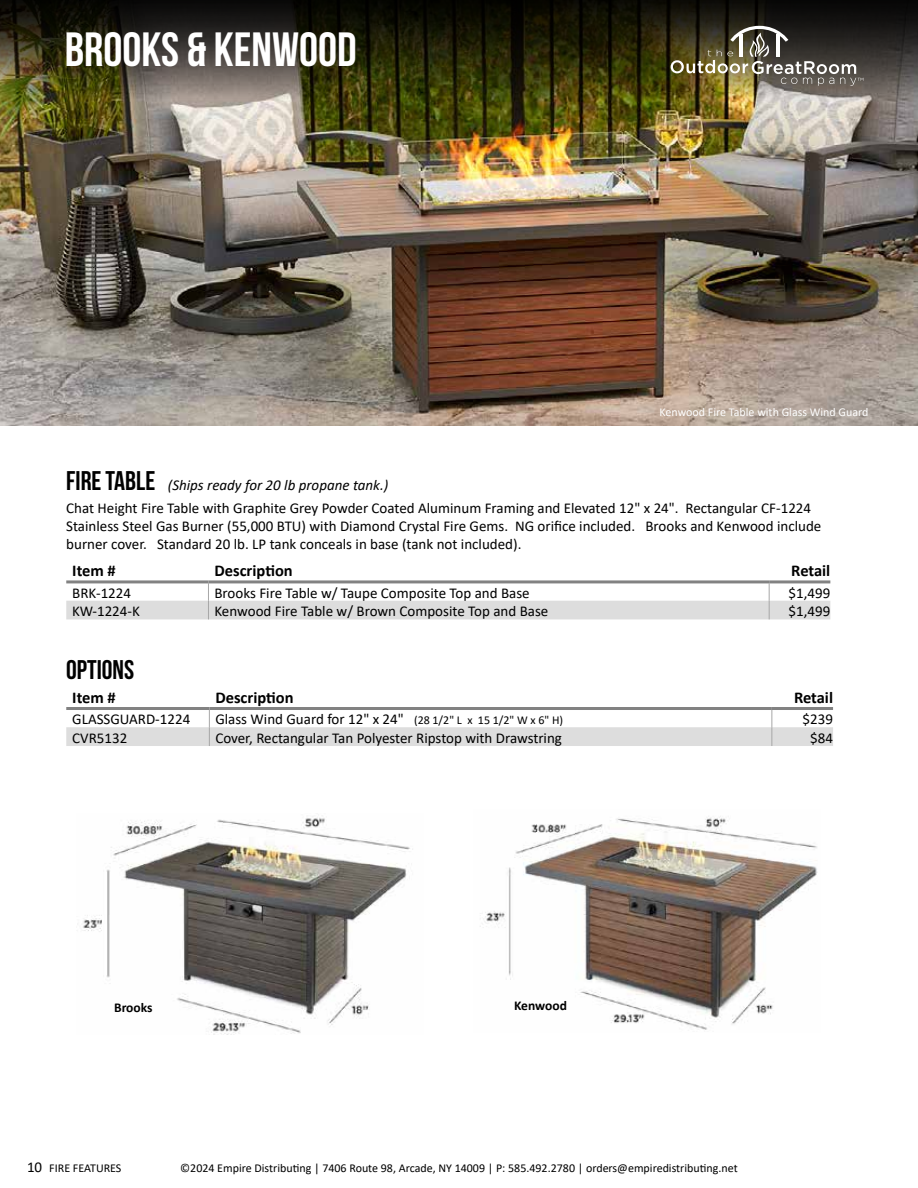
<style>
.page{position:relative;width:918px;height:1188px;background:#fff}
.page>*{position:absolute;margin:0;border:0;box-sizing:border-box;transform-origin:0 0}
.t1{font:48px "Bebas Neue";color:#fff}
.t2{font:27px "Bebas Neue";color:#000}
.t3{font:700 16.5px "Calibri";color:#000}
.t4{font:15px/18px "Calibri";color:#000}
.t5{font:italic 15px "Calibri";color:#000}
.t6{font:700 13.5px "Calibri";color:#000}
.t7{font:12px "Calibri";color:#000}
.t8{font:12px "Calibri";color:#fff}
.s1{font-family:"Bebas Neue";font-style:normal;font-size:27px}
.s2{font-size:12px}
.s3{font-size:15px}
</style>
<div class="page">
<img style="left:0;top:0;width:918px;height:426px">
<img style="left:671px;top:24px;width:192px;height:62px">
<svg style="left:66px;top:583px;width:764px;height:36px"></svg>
<hr style="left:66px;top:580px;width:142px;height:3px;background:#828282">
<hr style="left:208px;top:580px;width:561px;height:3px;background:#828282">
<hr style="left:769px;top:580px;width:61px;height:3px;background:#828282">
<svg style="left:66px;top:710px;width:767px;height:36px"></svg>
<hr style="left:66px;top:707px;width:143px;height:3px;background:#828282">
<hr style="left:209px;top:707px;width:563px;height:3px;background:#828282">
<hr style="left:772px;top:707px;width:61px;height:3px;background:#828282">
<img style="left:480px;top:816px;width:338px;height:214px">
<img style="left:83px;top:816px;width:330px;height:218px">
<h1 class="t1" style="left:65px;top:24px;width:293px">BROOKS &amp; KENWOOD</h1>
<p class="t5" style="left:66px;top:475px;width:324px"><span class="s1">FIRE TABLE</span> (Ships ready for 20 lb propane tank.)</p>
<p class="t8" style="left:660px;top:403px;width:210px">Kenwood Fire Table with Glass Wind Guard</p>
<p class="t4" style="left:66px;top:499px;width:757px">Chat Height Fire Table with Graphite Grey Powder Coated Aluminum Framing and Elevated 12" x 24". Rectangular CF-1224<br>Stainless Steel Gas Burner (55,000 BTU) with Diamond Crystal Fire Gems. NG orifice included. Brooks and Kenwood include burner cover. Standard 20 lb. LP tank conceals in base (tank not included).</p>
<p class="t3" style="left:72px;top:559px;width:45px">Item #</p>
<p class="t3" style="left:214px;top:559px;width:80px">Description</p>
<p class="t3" style="left:791px;top:559px;width:41px">Retail</p>
<p class="t4" style="left:72px;top:583px;width:60px">BRK-1224</p>
<p class="t4" style="left:214px;top:583px;width:317px">Brooks Fire Table w/ Taupe Composite Top and Base</p>
<p class="t4" style="left:789px;top:583px;width:43px">$1,499</p>
<p class="t4" style="left:72px;top:602px;width:69px">KW-1224-K</p>
<p class="t4" style="left:214px;top:602px;width:335px">Kenwood Fire Table w/ Brown Composite Top and Base</p>
<p class="t4" style="left:789px;top:602px;width:43px">$1,499</p>
<h2 class="t2" style="left:66px;top:655px;width:69px">OPTIONS</h2>
<p class="t3" style="left:72px;top:685px;width:45px">Item #</p>
<p class="t3" style="left:215px;top:685px;width:80px">Description</p>
<p class="t3" style="left:794px;top:685px;width:41px">Retail</p>
<p class="t4" style="left:72px;top:710px;width:120px">GLASSGUARD-1224</p>
<p class="t4" style="left:215px;top:710px;width:349px">Glass Wind Guard for 12" x 24" <span class="s2">(28 1/2" L x 15 1/2" W x 6" H)</span></p>
<p class="t4" style="left:803px;top:710px;width:32px">$239</p>
<p class="t4" style="left:72px;top:729px;width:57px">CVR5132</p>
<p class="t4" style="left:215px;top:729px;width:348px">Cover, Rectangular Tan Polyester Ripstop with Drawstring</p>
<p class="t4" style="left:810px;top:729px;width:24px">$84</p>
<p class="t6" style="left:114px;top:998px;width:40px">Brooks</p>
<p class="t6" style="left:514px;top:996px;width:54px">Kenwood</p>
<p class="t7" style="left:27px;top:1159px;width:96px"><span class="s3">10</span> FIRE FEATURES</p>
<p class="t7" style="left:180px;top:1159px;width:559px">©2024 Empire Distributing | 7406 Route 98, Arcade, NY 14009 | P: 585.492.2780 | orders@empiredistributing.net</p>
</div>
